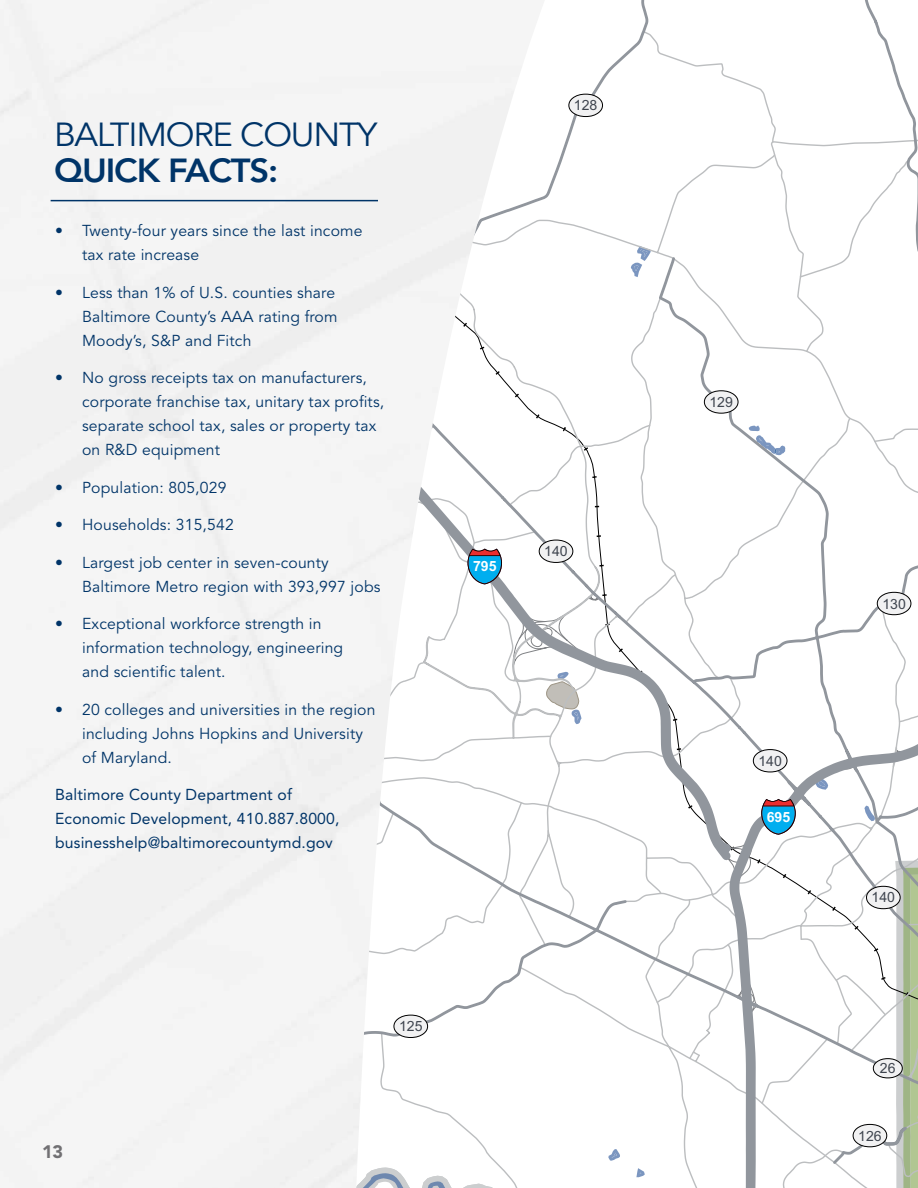
<style>
.page{position:relative;width:918px;height:1188px;background:#fff}
.page>*{position:absolute;margin:0;border:0;box-sizing:border-box;transform-origin:0 0}
.t1{font:33.15px "Avenir LT Std";letter-spacing:-.035em;color:#003468;scale:1.04 1}
.t2{font:800 33.15px "Avenir LT Std";letter-spacing:-.035em;color:#003468;scale:1.04 1}
.t3{font:900 18px "Avenir LT Std";color:#717073}
.t4{font:15.75px/24px "Avenir LT Std";letter-spacing:.01em;color:#003468}
.t5{font:15.75px/24px "Avenir LT Std";letter-spacing:.01em;color:#003468}
.t6{font:14.1px "Arial";color:#3f454f}
.t7{font:700 14.1px "Arial";color:#fff}
</style>
<div class="page">
<svg style="left:545px;top:0;width:373px;height:1188px"></svg>
<img style="left:0;top:0;width:545px;height:1188px">
<hr style="left:51px;top:200px;width:327px;height:1px;background:#003468">
<h1 class="t1" style="left:54px;top:115px;width:312px">BALTIMORE COUNTY</h1>
<h1 class="t2" style="left:54px;top:150px;width:217px">QUICK FACTS:</h1>
<p class="t4" style="left:82px;top:219px;width:282px;text-indent:-27px">• Twenty-four years since the last income tax rate increase</p>
<p class="t4" style="left:82px;top:281px;width:257px;text-indent:-27px">• Less than 1% of U.S. counties share<br>Baltimore County’s AAA rating from<br>Moody’s, S&amp;P and Fitch</p>
<p class="t4" style="left:82px;top:366px;width:304px;text-indent:-27px">• No gross receipts tax on manufacturers, corporate franchise tax, unitary tax profits, separate school tax, sales or property tax on R&amp;D equipment</p>
<p class="t4" style="left:55px;top:476px;width:173px">• Population: 805,029</p>
<p class="t4" style="left:55px;top:513px;width:180px">• Households: 315,542</p>
<p class="t4" style="left:82px;top:551px;width:300px;text-indent:-27px">• Largest job center in seven-county<br>Baltimore Metro region with 393,997 jobs</p>
<p class="t4" style="left:82px;top:612px;width:263px;text-indent:-27px">• Exceptional workforce strength in information technology, engineering and scientific talent.</p>
<p class="t4" style="left:82px;top:698px;width:295px;text-indent:-27px">• 20 colleges and universities in the region including Johns Hopkins and University of Maryland.</p>
<p class="t5" style="left:55px;top:783px;width:286px">Baltimore County Department of<br>Economic Development, 410.887.8000, businesshelp@baltimorecountymd.gov</p>
<p class="t6" style="left:574px;top:96px;width:25px">128</p>
<p class="t7" style="left:473px;top:557px;width:25px">795</p>
<p class="t6" style="left:544px;top:542px;width:25px">140</p>
<p class="t3" style="left:42px;top:1141px;width:23px">13</p>
<p class="t6" style="left:399px;top:1017px;width:25px">125</p>
<p class="t6" style="left:709px;top:393px;width:25px">129</p>
<p class="t6" style="left:758px;top:752px;width:25px">140</p>
<p class="t7" style="left:767px;top:807px;width:25px">695</p>
<p class="t6" style="left:882px;top:594px;width:25px">130</p>
<p class="t6" style="left:872px;top:888px;width:25px">140</p>
<p class="t6" style="left:880px;top:1059px;width:17px">26</p>
<p class="t6" style="left:858px;top:1126px;width:25px">126</p>
</div>
